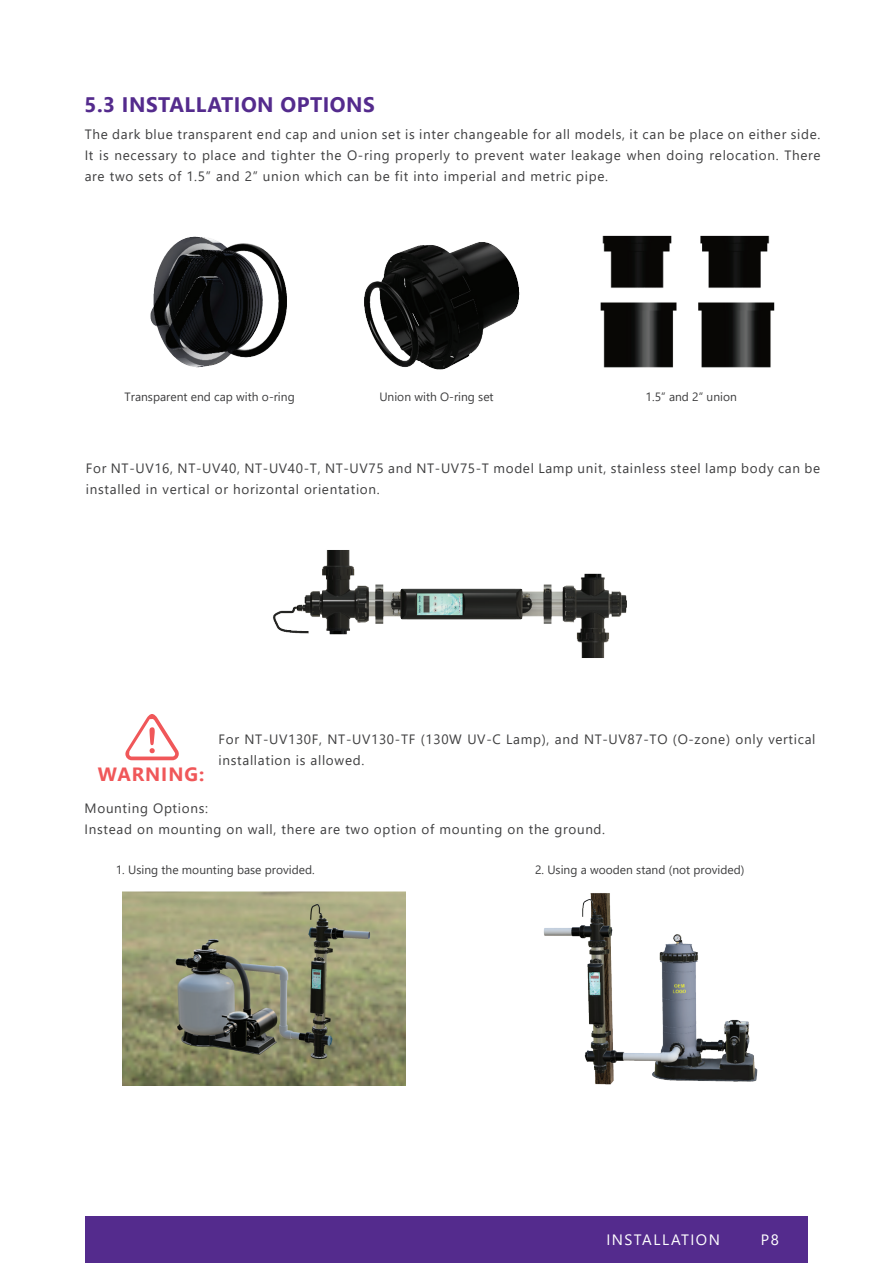
<style>
.page{position:relative;width:893px;height:1263px;background:#fff}
.page>*{position:absolute;margin:0;border:0;box-sizing:border-box;transform-origin:0 0}
.t1{font:700 21px "Segoe UI";letter-spacing:.025em;color:#542b8d}
.t2{font:700 19.2px "Segoe UI";letter-spacing:.05em;color:#f05759}
.t3{font:15px "Segoe UI";letter-spacing:.1em;color:#fff}
.t4{font:13.5px/21px "Segoe UI";letter-spacing:.05em;color:#3e3e3f}
.t5{font:12px "Segoe UI";color:#3e3e3f}
</style>
<div class="page">
<div style="left:85px;top:1216px;width:723px;height:47px;background:#542b8d"></div>
<img style="left:600px;top:235px;width:175px;height:133px">
<img style="left:150px;top:236px;width:137px;height:132px">
<img style="left:364px;top:242px;width:156px;height:128px">
<img style="left:273px;top:550px;width:354px;height:108px">
<svg style="left:125px;top:714px;width:54px;height:46px"></svg>
<img style="left:123px;top:891px;width:283px;height:195px">
<img style="left:544px;top:893px;width:214px;height:192px">
<h1 class="t1" style="left:85px;top:85px;width:292px">5.3 INSTALLATION OPTIONS</h1>
<p class="t4" style="left:85px;top:123px;width:737px;text-align:justify">The dark blue transparent end cap and union set is inter changeable for all models, it can be place on either side.<br>It is necessary to place and tighter the O-ring properly to prevent water leakage when doing relocation. There are two sets of 1.5” and 2” union which can be fit into imperial and metric pipe.</p>
<p class="t5" style="left:125px;top:385px;width:172px">Transparent end cap with o-ring</p>
<p class="t5" style="left:379px;top:385px;width:116px">Union with O-ring set</p>
<p class="t5" style="left:646px;top:385px;width:93px">1.5” and 2” union</p>
<p class="t4" style="left:86px;top:456px;width:736px">For NT-UV16, NT-UV40, NT-UV40-T, NT-UV75 and NT-UV75-T model Lamp unit, stainless steel lamp body can be installed in vertical or horizontal orientation.</p>
<p class="t4" style="left:219px;top:728px;width:598px">For NT-UV130F, NT-UV130-TF (130W UV-C Lamp), and NT-UV87-TO (O-zone) only vertical installation is allowed.</p>
<p class="t4" style="left:85px;top:797px;width:522px">Mounting Options:<br>Instead on mounting on wall, there are two option of mounting on the ground.</p>
<p class="t5" style="left:116px;top:858px;width:200px">1. Using the mounting base provided.</p>
<p class="t5" style="left:535px;top:858px;width:211px">2. Using a wooden stand (not provided)</p>
<h2 class="t2" style="left:98px;top:756px;width:108px">WARNING:</h2>
<p class="t3" style="left:606px;top:1226px;width:115px">INSTALLATION</p>
<p class="t3" style="left:761px;top:1226px;width:19px">P8</p>
</div>
